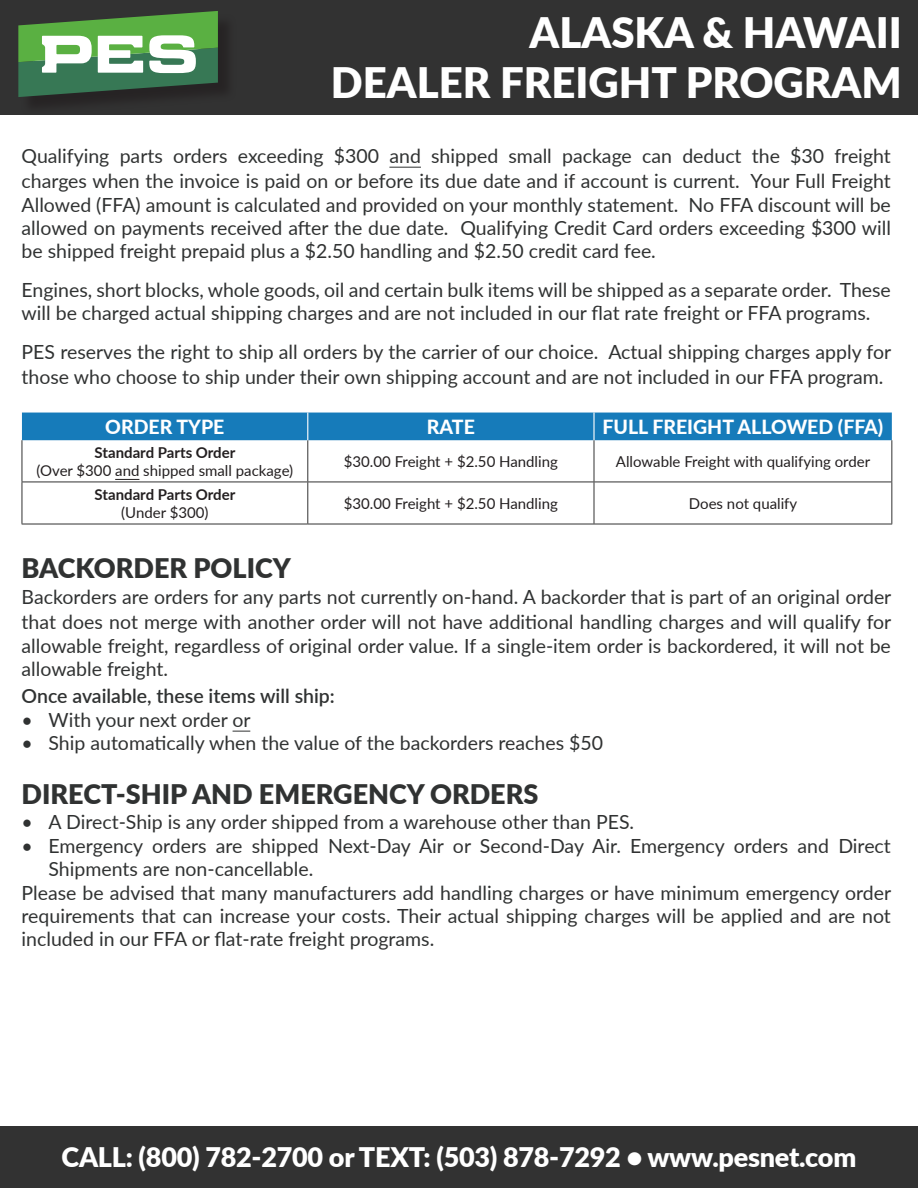
<style>
.page{position:relative;width:918px;height:1188px;background:#fff}
.page>*{position:absolute;margin:0;border:0;box-sizing:border-box;transform-origin:0 0}
.t1{font:900 42px "Lato";color:#fff}
.t2{font:900 27px "Lato";letter-spacing:-.01em;color:#fff}
.t3{font:900 27px "Lato";color:#303232}
.t4{font:19.5px/23.4px "Lato";color:#303232}
.t5{font:800 19.5px "Lato";color:#fff}
.t6{font:600 19.5px "Lato";color:#303232}
.t7{font:15px "Lato";color:#231f20}
.t8{font:700 15px "Lato";color:#231f20}
</style>
<div class="page">
<div style="left:0;top:1126px;width:918px;height:62px;background:#323232"></div>
<div style="left:0;top:0;width:918px;height:114px;background:#323232"></div>
<div style="left:21px;top:14px;width:216px;height:101px;background:#2f2f2f"></div>
<svg style="left:18px;top:11px;width:200px;height:86px"></svg>
<hr style="left:389px;top:167px;width:32px;height:1px;background:#303232">
<svg style="left:233px;top:731px;width:17px;height:1px"></svg>
<hr style="left:22px;top:440px;width:1px;height:42px;background:#323232">
<hr style="left:307px;top:440px;width:1px;height:42px;background:#323232">
<hr style="left:594px;top:440px;width:1px;height:42px;background:#323232">
<hr style="left:891px;top:440px;width:1px;height:42px;background:#323232">
<hr style="left:22px;top:482px;width:286px;height:1px;background:#323232">
<hr style="left:22px;top:482px;width:1px;height:42px;background:#323232">
<hr style="left:308px;top:482px;width:286px;height:1px;background:#323232">
<hr style="left:307px;top:482px;width:1px;height:42px;background:#323232">
<hr style="left:594px;top:482px;width:298px;height:1px;background:#323232">
<hr style="left:594px;top:482px;width:1px;height:42px;background:#323232">
<hr style="left:891px;top:482px;width:1px;height:42px;background:#323232">
<hr style="left:22px;top:524px;width:286px;height:1px;background:#323232">
<hr style="left:308px;top:524px;width:286px;height:1px;background:#323232">
<hr style="left:594px;top:524px;width:298px;height:1px;background:#323232">
<div style="left:22px;top:413px;width:870px;height:27px;background:#167bba"></div>
<hr style="left:593px;top:413px;width:2px;height:27px;background:#fff">
<svg style="left:115px;top:479px;width:24px;height:1px"></svg>
<p class="t1" style="left:530px;top:1px;width:374px">ALASKA &amp; HAWAII</p>
<p class="t1" style="left:331px;top:51px;width:572px">DEALER FREIGHT PROGRAM</p>
<p class="t4" style="left:22px;top:142px;width:871px;line-height:25.5px">Qualifying parts orders exceeding $300 and shipped small package can deduct the $30 freight charges when the invoice is paid on or before its due date and if account is current. Your Full Freight</p>
<p class="t4" style="left:22px;top:192px;width:871px;text-align:justify">Allowed (FFA) amount is calculated and provided on your monthly statement. No FFA discount will be allowed on payments received after the due date. Qualifying Credit Card orders exceeding $300 will be shipped freight prepaid plus a $2.50 handling and $2.50 credit card fee.</p>
<p class="t4" style="left:22px;top:277px;width:871px">Engines, short blocks, whole goods, oil and certain bulk items will be shipped as a separate order. These will be charged actual shipping charges and are not included in our flat rate freight or FFA programs.</p>
<p class="t4" style="left:22px;top:338px;width:871px;line-height:25.2px">PES reserves the right to ship all orders by the carrier of our choice. Actual shipping charges apply for those who choose to ship under their own shipping account and are not included in our FFA program.</p>
<p class="t5" style="left:105px;top:413px;width:121px">ORDER TYPE</p>
<p class="t5" style="left:427px;top:413px;width:49px">RATE</p>
<p class="t5" style="left:602px;top:413px;width:282px">FULL FREIGHT ALLOWED (FFA)</p>
<p class="t8" style="left:95px;top:441px;width:142px">Standard Parts Order</p>
<p class="t7" style="left:36px;top:460px;width:258px">(Over $300 and shipped small package)</p>
<p class="t7" style="left:344px;top:451px;width:216px">$30.00 Freight + $2.50 Handling</p>
<p class="t7" style="left:616px;top:451px;width:256px">Allowable Freight with qualifying order</p>
<p class="t8" style="left:95px;top:484px;width:142px">Standard Parts Order</p>
<p class="t7" style="left:121px;top:502px;width:89px">(Under $300)</p>
<p class="t7" style="left:344px;top:493px;width:216px">$30.00 Freight + $2.50 Handling</p>
<p class="t7" style="left:689px;top:493px;width:110px">Does not qualify</p>
<p class="t3" style="left:22px;top:548px;width:271px">BACKORDER POLICY</p>
<p class="t4" style="left:22px;top:583px;width:871px;line-height:25.5px">Backorders are orders for any parts not currently on-hand. A backorder that is part of an original order that does not merge with another order will not have additional handling charges and will qualify for</p>
<p class="t4" style="left:22px;top:633px;width:871px">allowable freight, regardless of original order value. If a single-item order is backordered, it will not be allowable freight.</p>
<p class="t6" style="left:22px;top:682px;width:315px">Once available, these items will ship:</p>
<p class="t4" style="left:22px;top:707px;width:231px">• With your next order or</p>
<p class="t4" style="left:22px;top:730px;width:583px">• Ship automatically when the value of the backorders reaches $50</p>
<p class="t3" style="left:22px;top:774px;width:518px">DIRECT-SHIP AND EMERGENCY ORDERS</p>
<p class="t4" style="left:22px;top:810px;width:614px">• A Direct-Ship is any order shipped from a warehouse other than PES.</p>
<p class="t4" style="left:49px;top:833px;width:844px;text-indent:-27px">• Emergency orders are shipped Next-Day Air or Second-Day Air. Emergency orders and Direct<br>Shipments are non-cancellable.</p>
<p class="t4" style="left:22px;top:880px;width:871px;text-align:justify">Please be advised that many manufacturers add handling charges or have minimum emergency order requirements that can increase your costs. Their actual shipping charges will be applied and are not included in our FFA or flat-rate freight programs.</p>
<p class="t2" style="left:62px;top:1136px;width:796px">CALL: (800) 782-2700 or TEXT: (503) 878-7292 • www.pesnet.com</p>
</div>
